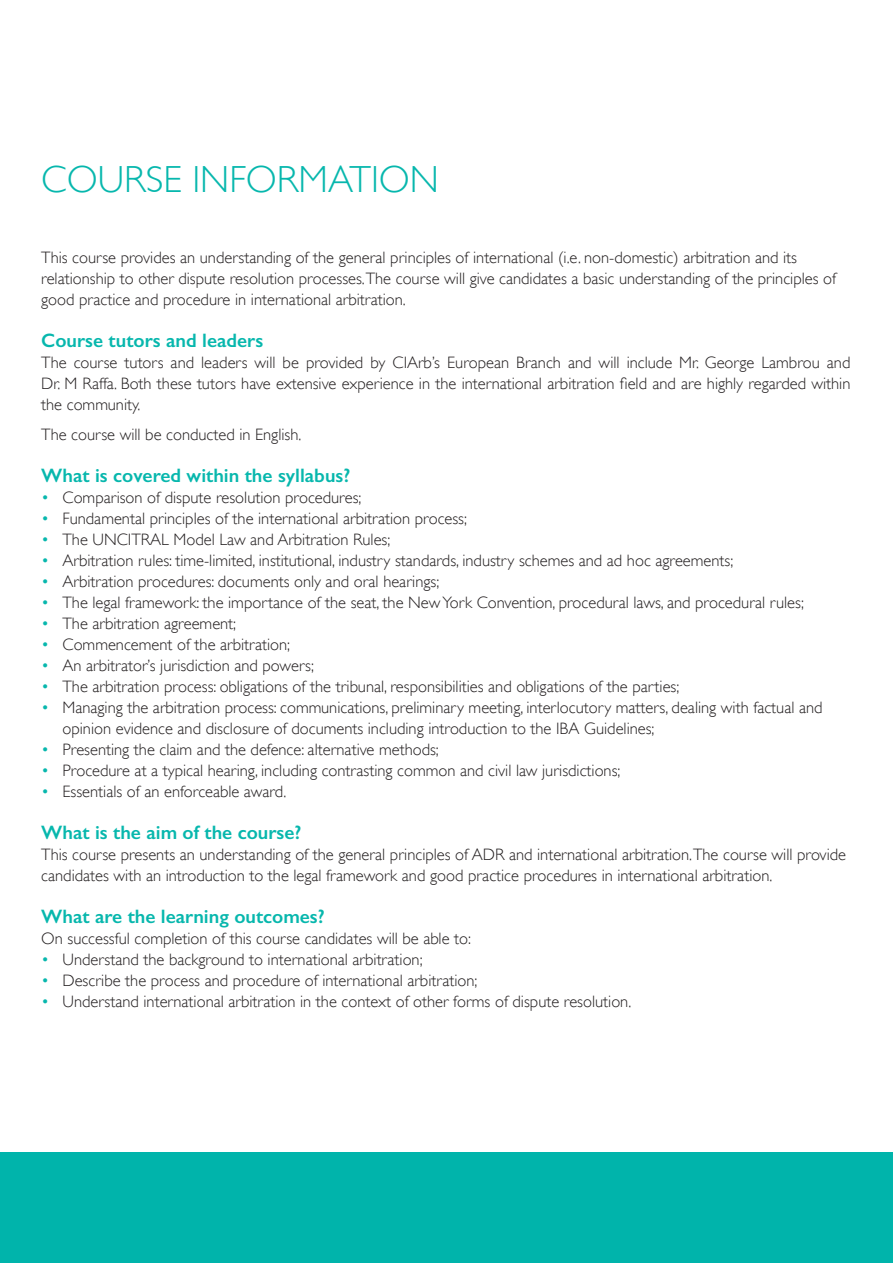
<style>
.page{position:relative;width:893px;height:1263px;background:#fff}
.page>*{position:absolute;margin:0;border:0;box-sizing:border-box;transform-origin:0 0}
.t1{font:300 37.65px "Gill Sans";color:#07b7ad}
.t2{font:600 19.5px "Gill Sans";color:#07b7ad}
.t3{font:300 16.5px/21px "Gill Sans";color:#231f20}
.s1{color:#07b7ad}
</style>
<div class="page">
<div style="left:0;top:1152px;width:893px;height:111px;background:#00b4ab"></div>
<h1 class="t1" style="left:41px;top:158px;width:399px">COURSE INFORMATION</h1>
<p class="t3" style="left:41px;top:247px;width:796px">This course provides an understanding of the general principles of international (i.e. non-domestic) arbitration and its relationship to other dispute resolution processes.The course will give candidates a basic understanding of the principles of good practice and procedure in international arbitration.</p>
<p class="t2" style="left:41px;top:329px;width:224px">Course tutors and leaders</p>
<p class="t3" style="left:41px;top:352px;width:811px;text-align:justify">The course tutors and leaders will be provided by CIArb’s European Branch and will include Mr. George Lambrou and Dr. M Raffa. Both these tutors have extensive experience in the international arbitration field and are highly regarded within the community.</p>
<p class="t3" style="left:41px;top:424px;width:262px">The course will be conducted in English.</p>
<p class="t2" style="left:41px;top:463px;width:311px">What is covered within the syllabus?</p>
<p class="t3" style="left:41px;top:487px;width:322px"><span class="s1">•</span> Comparison of dispute resolution procedures;</p>
<p class="t3" style="left:41px;top:508px;width:427px"><span class="s1">•</span> Fundamental principles of the international arbitration process;</p>
<p class="t3" style="left:41px;top:529px;width:351px"><span class="s1">•</span> The UNCITRAL Model Law and Arbitration Rules;</p>
<p class="t3" style="left:41px;top:550px;width:694px"><span class="s1">•</span> Arbitration rules: time-limited, institutional, industry standards, industry schemes and ad hoc agreements;</p>
<p class="t3" style="left:41px;top:571px;width:399px"><span class="s1">•</span> Arbitration procedures: documents only and oral hearings;</p>
<p class="t3" style="left:41px;top:592px;width:764px"><span class="s1">•</span> The legal framework: the importance of the seat, the New York Convention, procedural laws, and procedural rules;</p>
<p class="t3" style="left:41px;top:613px;width:196px"><span class="s1">•</span> The arbitration agreement;</p>
<p class="t3" style="left:41px;top:634px;width:250px"><span class="s1">•</span> Commencement of the arbitration;</p>
<p class="t3" style="left:41px;top:655px;width:274px"><span class="s1">•</span> An arbitrator’s jurisdiction and powers;</p>
<p class="t3" style="left:41px;top:676px;width:640px"><span class="s1">•</span> The arbitration process: obligations of the tribunal, responsibilities and obligations of the parties;</p>
<p class="t3" style="left:63px;top:697px;width:762px;text-indent:-21px"><span class="s1">•</span> Managing the arbitration process: communications, preliminary meeting, interlocutory matters, dealing with factual and opinion evidence and disclosure of documents including introduction to the IBA Guidelines;</p>
<p class="t3" style="left:41px;top:739px;width:399px"><span class="s1">•</span> Presenting the claim and the defence: alternative methods;</p>
<p class="t3" style="left:41px;top:760px;width:581px"><span class="s1">•</span> Procedure at a typical hearing, including contrasting common and civil law jurisdictions;</p>
<p class="t3" style="left:41px;top:781px;width:247px"><span class="s1">•</span> Essentials of an enforceable award.</p>
<p class="t2" style="left:41px;top:820px;width:262px">What is the aim of the course?</p>
<p class="t3" style="left:41px;top:844px;width:806px">This course presents an understanding of the general principles of ADR and international arbitration.The course will provide candidates with an introduction to the legal framework and good practice procedures in international arbitration.</p>
<p class="t2" style="left:41px;top:904px;width:285px">What are the learning outcomes?</p>
<p class="t3" style="left:41px;top:928px;width:431px">On successful completion of this course candidates will be able to:</p>
<p class="t3" style="left:41px;top:949px;width:383px"><span class="s1">•</span> Understand the background to international arbitration;</p>
<p class="t3" style="left:41px;top:970px;width:438px"><span class="s1">•</span> Describe the process and procedure of international arbitration;</p>
<p class="t3" style="left:41px;top:991px;width:592px"><span class="s1">•</span> Understand international arbitration in the context of other forms of dispute resolution.</p>
</div>
